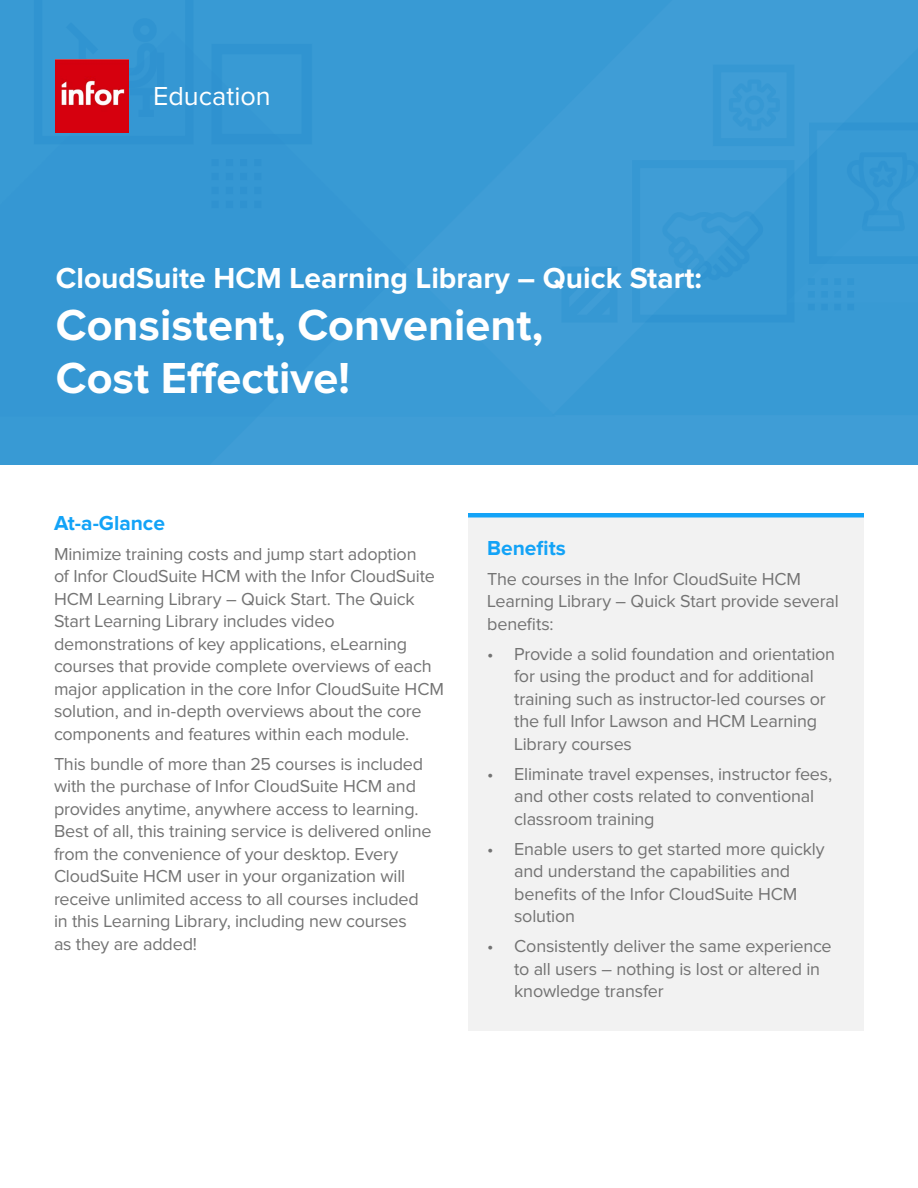
<style>
.page{position:relative;width:918px;height:1188px;background:#fff}
.page>*{position:absolute;margin:0;border:0;box-sizing:border-box;transform-origin:0 0}
.t1{font:700 45px/52.5px "Proxima Nova";color:#fff}
.t2{font:700 30px "Proxima Nova";color:#fff}
.t3{font:27px "Proxima Nova";color:#fff}
.t4{font:700 21px "Proxima Nova";color:#13a3f7}
.t5{font:18px/22.5px "Proxima Nova";letter-spacing:-.01em;color:#737373}
</style>
<div class="page">
<div style="left:468px;top:513px;width:396px;height:517px;background:#f2f2f2"></div>
<div style="left:0;top:0;width:917px;height:464px;background:#389ad4"></div>
<img style="left:55px;top:60px;width:73px;height:73px">
<div style="left:468px;top:513px;width:396px;height:5px;background:#13a3f7"></div>
<h3 class="t3" style="left:153px;top:84px;width:119px">Education</h3>
<h2 class="t2" style="left:56px;top:264px;width:648px">CloudSuite HCM Learning Library – Quick Start:</h2>
<h1 class="t1" style="left:56px;top:301px;width:489px">Consistent, Convenient,<br>Cost Effective!</h1>
<p class="t4" style="left:54px;top:513px;width:113px">At-a-Glance</p>
<p class="t5" style="left:54px;top:543px;width:391px">Minimize training costs and jump start adoption<br>of Infor CloudSuite HCM with the Infor CloudSuite HCM Learning Library – Quick Start. The Quick Start Learning Library includes video demonstrations of key applications, eLearning courses that provide complete overviews of each major application in the core Infor CloudSuite HCM solution, and in-depth overviews about the core components and features within each module.</p>
<p class="t5" style="left:54px;top:753px;width:379px">This bundle of more than 25 courses is included with the purchase of Infor CloudSuite HCM and provides anytime, anywhere access to learning.<br>Best of all, this training service is delivered online from the convenience of your desktop. Every CloudSuite HCM user in your organization will receive unlimited access to all courses included in this Learning Library, including new courses<br>as they are added!</p>
<p class="t4" style="left:487px;top:538px;width:80px">Benefits</p>
<p class="t5" style="left:487px;top:568px;width:353px">The courses in the Infor CloudSuite HCM<br>Learning Library – Quick Start provide several benefits:</p>
<p class="t5" style="left:514px;top:643px;width:323px;text-indent:-27px">• Provide a solid foundation and orientation for using the product and for additional training such as instructor-led courses or the full Infor Lawson and HCM Learning Library courses</p>
<p class="t5" style="left:514px;top:763px;width:320px;text-indent:-27px">• Eliminate travel expenses, instructor fees, and other costs related to conventional classroom training</p>
<p class="t5" style="left:514px;top:838px;width:312px;text-indent:-27px">• Enable users to get started more quickly and understand the capabilities and benefits of the Infor CloudSuite HCM solution</p>
<p class="t5" style="left:514px;top:936px;width:319px;text-indent:-27px">• Consistently deliver the same experience to all users – nothing is lost or altered in knowledge transfer</p>
</div>
